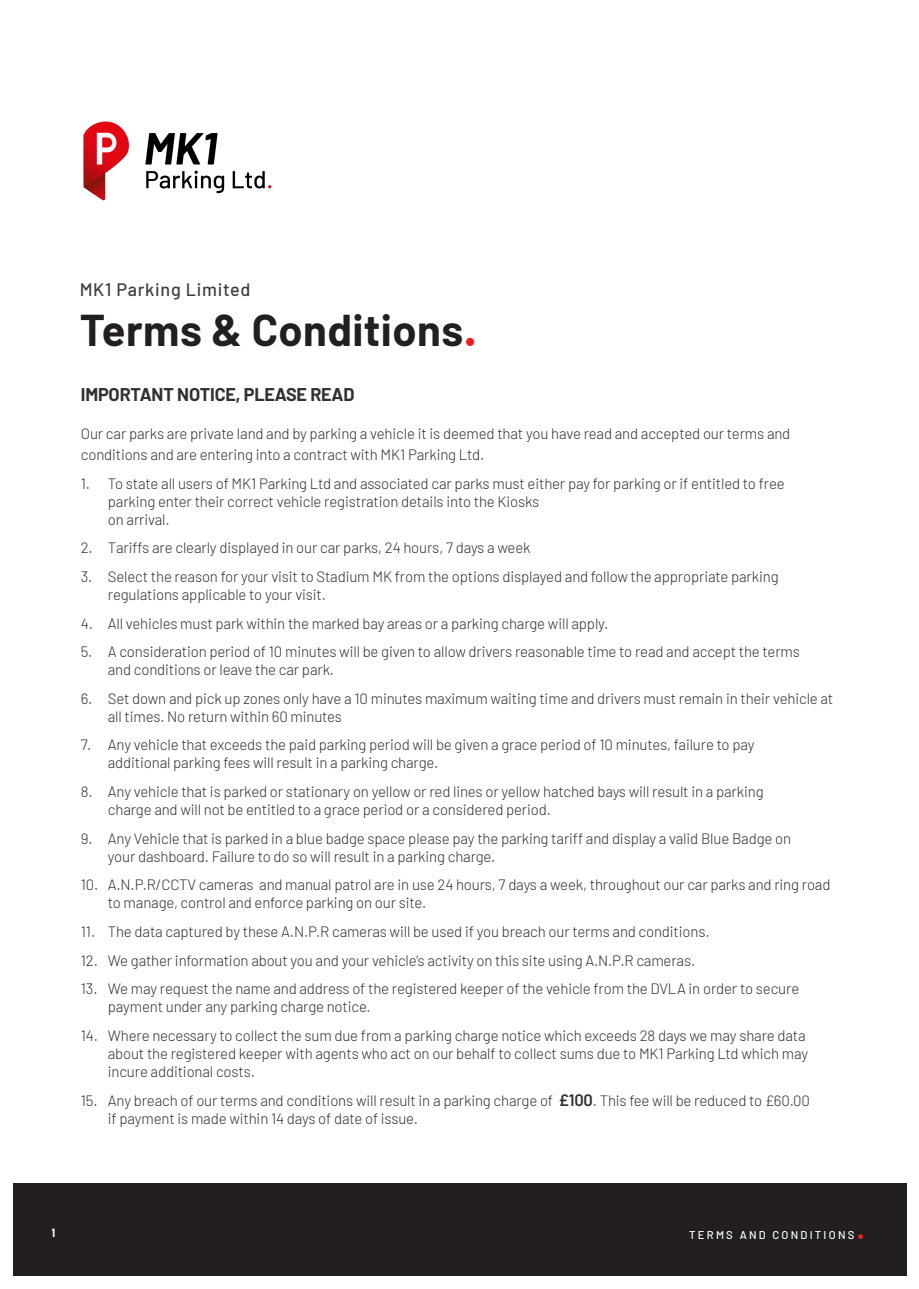
<style>
.page{position:relative;width:919px;height:1289px;background:#fff}
.page>*{position:absolute;margin:0;border:0;box-sizing:border-box;transform-origin:0 0}
.t1{font:700 43.5px "Barlow";letter-spacing:.01em;color:#231f20}
.t2{font:700 30px "Barlow";color:#ec2127}
.Paragraph_Style_1{font:700 18px "Barlow";letter-spacing:-.01em;color:#312f30}
.t3{font:500 18px "Barlow";letter-spacing:.04em;color:#3e3e3f}
.Standard_Paragraph_s{font:300 15px/18px "Barlow";letter-spacing:-.01em;color:#312f30}
.t4{font:500 11.25px "Barlow";letter-spacing:.2em;color:#fff}
.t5{font:300 11.25px "Cocogoose Narrow";color:#fff}
.s1{font-family:"Avenir";font-weight:900;color:#ee1d23}
.s2{font-weight:600;font-size:16.5px}
</style>
<div class="page">
<div style="left:13px;top:1183px;width:893px;height:93px;background:#231f20"></div>
<img style="left:83px;top:121px;width:189px;height:80px">
<p class="t3" style="left:80px;top:277px;width:172px">MK1 Parking Limited</p>
<p class="t1" style="left:80px;top:298px;width:398px">Terms &amp; Conditions<span class="s1">.</span></p>
<p class="Paragraph_Style_1" style="left:81px;top:381px;width:275px">IMPORTANT NOTICE, PLEASE READ</p>
<p class="Standard_Paragraph_s" style="left:81px;top:422px;width:711px;line-height:21px">Our car parks are private land and by parking a vehicle it is deemed that you have read and accepted our terms and conditions and are entering into a contract with MK1 Parking Ltd.</p>
<p class="Standard_Paragraph_s" style="left:108px;top:473px;width:678px;text-indent:-27px">1. To state all users of MK1 Parking Ltd and associated car parks must either pay for parking or if entitled to free parking enter their correct vehicle registration details into the Kiosks<br>on arrival.</p>
<p class="Standard_Paragraph_s" style="left:81px;top:537px;width:451px">2. Tariffs are clearly displayed in our car parks, 24 hours, 7 days a week</p>
<p class="Standard_Paragraph_s" style="left:108px;top:566px;width:672px;text-indent:-27px">3. Select the reason for your visit to Stadium MK from the options displayed and follow the appropriate parking regulations applicable to your visit.</p>
<p class="Standard_Paragraph_s" style="left:81px;top:613px;width:529px">4. All vehicles must park within the marked bay areas or a parking charge will apply.</p>
<p class="Standard_Paragraph_s" style="left:108px;top:641px;width:693px;text-indent:-27px">5. A consideration period of 10 minutes will be given to allow drivers reasonable time to read and accept the terms and conditions or leave the car park.</p>
<p class="Standard_Paragraph_s" style="left:108px;top:688px;width:727px;text-indent:-27px">6. Set down and pick up zones only have a 10 minutes maximum waiting time and drivers must remain in their vehicle at all times. No return within 60 minutes</p>
<p class="Standard_Paragraph_s" style="left:108px;top:735px;width:648px;text-indent:-27px">7. Any vehicle that exceeds the paid parking period will be given a grace period of 10 minutes, failure to pay additional parking fees will result in a parking charge.</p>
<p class="Standard_Paragraph_s" style="left:108px;top:781px;width:657px;text-indent:-27px">8. Any vehicle that is parked or stationary on yellow or red lines or yellow hatched bays will result in a parking charge and will not be entitled to a grace period or a considered period.</p>
<p class="Standard_Paragraph_s" style="left:108px;top:828px;width:684px;text-indent:-27px">9. Any Vehicle that is parked in a blue badge space please pay the parking tariff and display a valid Blue Badge on your dashboard. Failure to do so will result in a parking charge.</p>
<p class="Standard_Paragraph_s" style="left:108px;top:874px;width:724px;text-indent:-27px">10. A.N.P.R/CCTV cameras and manual patrol are in use 24 hours, 7 days a week, throughout our car parks and ring road to manage, control and enforce parking on our site.</p>
<p class="Standard_Paragraph_s" style="left:81px;top:921px;width:630px">11. The data captured by these A.N.P.R cameras will be used if you breach our terms and conditions.</p>
<p class="Standard_Paragraph_s" style="left:81px;top:950px;width:615px">12. We gather information about you and your vehicle’s activity on this site using A.N.P.R cameras.</p>
<p class="Standard_Paragraph_s" style="left:108px;top:978px;width:693px;text-indent:-27px">13. We may request the name and address of the registered keeper of the vehicle from the DVLA in order to secure payment under any parking charge notice.</p>
<p class="Standard_Paragraph_s" style="left:108px;top:1025px;width:701px;text-indent:-27px">14. Where necessary to collect the sum due from a parking charge notice which exceeds 28 days we may share data about the registered keeper with agents who act on our behalf to collect sums due to MK1 Parking Ltd which may incure additional costs.</p>
<p class="Standard_Paragraph_s" style="left:108px;top:1090px;width:703px;text-indent:-27px">15. Any breach of our terms and conditions will result in a parking charge of <span class="s2">£100</span>. This fee will be reduced to £60.00 if payment is made within 14 days of date of issue.</p>
<p class="t5" style="left:52px;top:1225px;width:5px">1</p>
<p class="t4" style="left:689px;top:1226px;width:167px">TERMS AND CONDITIONS</p>
<h2 class="t2" style="left:856px;top:1205px;width:10px">.</h2>
</div>
